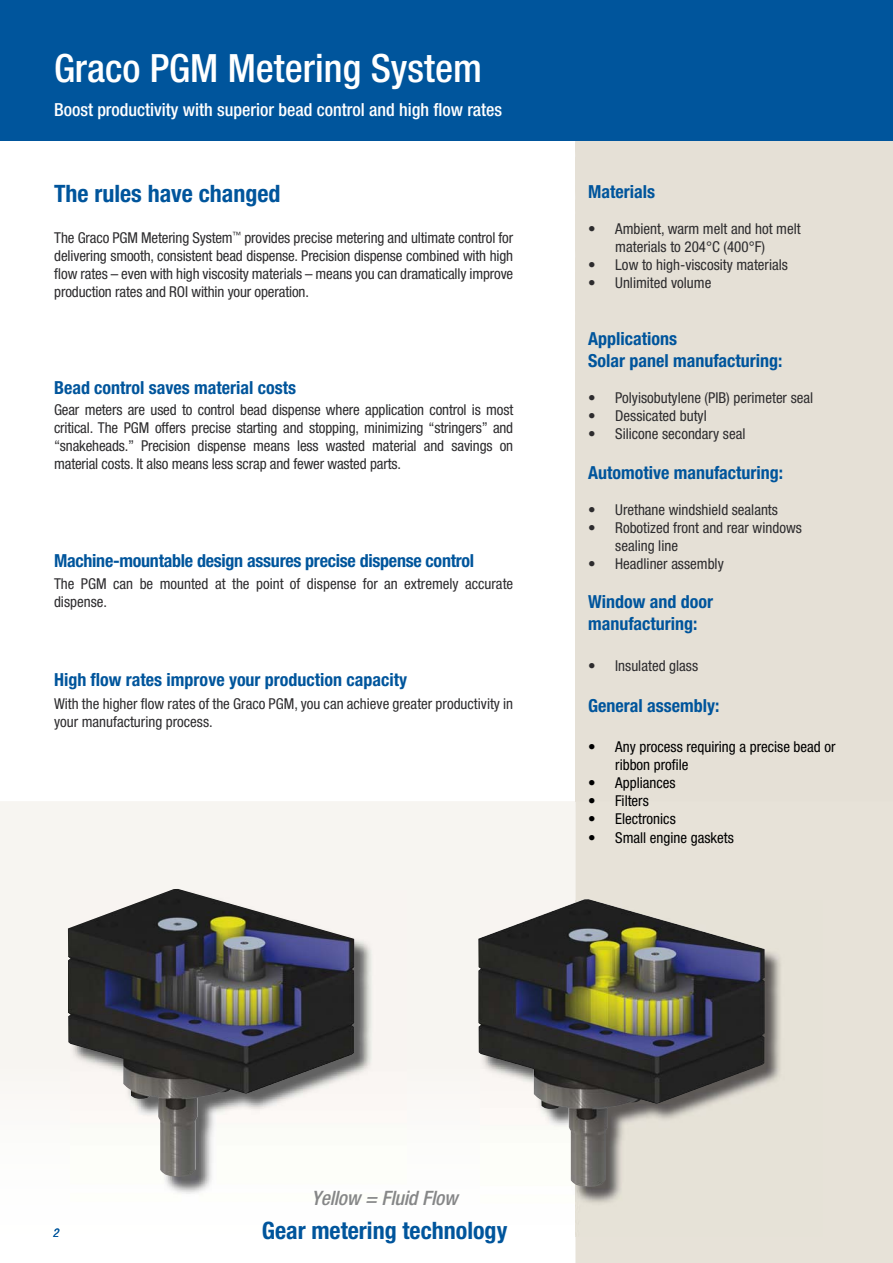
<style>
.page{position:relative;width:893px;height:1263px;background:#fff}
.page>*{position:absolute;margin:0;border:0;box-sizing:border-box;transform-origin:0 0}
.t1{font:500 condensed 39px "Helvetica Neue LT Std";color:#fff}
.t2{font:700 condensed 24px "Helvetica Neue LT Std";color:#00559c}
.t3{font:italic 500 condensed 19.8px "Helvetica Neue LT Std";letter-spacing:-.015em;color:#868788}
.t4{font:700 condensed 18px/21.6px "Helvetica Neue LT Std";color:#00559c}
.t5{font:500 condensed 18px "Helvetica Neue LT Std";color:#fff}
.t6{font:condensed 15px/18px "Helvetica Neue LT Std";color:#2d2c2e}
.t7{font:condensed 15px/18px "Helvetica Neue LT Std";color:#000}
.t8{font:italic condensed 12px "Helvetica Neue LT Std";color:#00559c}
</style>
<div class="page">
<div style="left:575px;top:140px;width:318px;height:1123px;background:#e5e0d6"></div>
<div style="left:0;top:0;width:893px;height:140px;background:#00559c"></div>
<img style="left:70px;top:890px;width:336px;height:312px">
<img style="left:68px;top:889px;width:286px;height:288px">
<img style="left:480px;top:901px;width:342px;height:336px">
<img style="left:478px;top:899px;width:287px;height:288px">
<h1 class="t1" style="left:54px;top:54px;width:429px">Graco PGM Metering System</h1>
<p class="t5" style="left:54px;top:104px;width:450px">Boost productivity with superior bead control and high flow rates</p>
<h2 class="t2" style="left:54px;top:185px;width:228px">The rules have changed</h2>
<p class="t6" style="left:54px;top:230px;width:460px;text-align:justify">The Graco PGM Metering System<sup>™</sup> provides precise metering and ultimate control for delivering smooth, consistent bead dispense. Precision dispense combined with high flow rates – even with high viscosity materials – means you can dramatically improve production rates and ROI within your operation.</p>
<p class="t4" style="left:54px;top:379px;width:244px">Bead control saves material costs</p>
<p class="t6" style="left:54px;top:403px;width:461px;text-align:justify">Gear meters are used to control bead dispense where application control is most critical. The PGM offers precise starting and stopping, minimizing “stringers” and “snakeheads.” Precision dispense means less wasted material and savings on material costs. It also means less scrap and fewer wasted parts.</p>
<p class="t4" style="left:54px;top:551px;width:422px">Machine-mountable design assures precise dispense control</p>
<p class="t6" style="left:54px;top:577px;width:461px">The PGM can be mounted at the point of dispense for an extremely accurate dispense.</p>
<p class="t4" style="left:54px;top:671px;width:355px">High flow rates improve your production capacity</p>
<p class="t6" style="left:54px;top:697px;width:461px">With the higher flow rates of the Graco PGM, you can achieve greater productivity in your manufacturing process.</p>
<p class="t4" style="left:588px;top:183px;width:68px">Materials</p>
<p class="t6" style="left:588px;top:221px;width:214px;text-align:center">• Ambient, warm melt and hot melt materials to 204°C (400°F)</p>
<p class="t6" style="left:588px;top:257px;width:201px">• Low to high-viscosity materials</p>
<p class="t6" style="left:588px;top:275px;width:125px">• Unlimited volume</p>
<p class="t4" style="left:588px;top:330px;width:196px">Applications<br>Solar panel manufacturing:</p>
<p class="t6" style="left:588px;top:390px;width:226px">• Polyisobutylene (PIB) perimeter seal</p>
<p class="t6" style="left:588px;top:408px;width:120px">• Dessicated butyl</p>
<p class="t6" style="left:588px;top:426px;width:159px">• Silicone secondary seal</p>
<p class="t4" style="left:588px;top:463px;width:196px">Automotive manufacturing:</p>
<p class="t6" style="left:588px;top:502px;width:191px">• Urethane windshield sealants</p>
<p class="t6" style="left:615px;top:520px;width:188px;text-indent:-27px">• Robotized front and rear windows sealing line</p>
<p class="t6" style="left:588px;top:556px;width:137px">• Headliner assembly</p>
<p class="t4" style="left:588px;top:593px;width:126px">Window and door manufacturing:</p>
<p class="t6" style="left:588px;top:658px;width:111px">• Insulated glass</p>
<p class="t4" style="left:588px;top:697px;width:133px">General assembly:</p>
<p class="t7" style="left:615px;top:739px;width:222px;text-indent:-27px">• Any process requiring a precise bead or ribbon profile</p>
<p class="t7" style="left:588px;top:775px;width:89px">• Appliances</p>
<p class="t7" style="left:588px;top:793px;width:62px">• Filters</p>
<p class="t7" style="left:588px;top:811px;width:89px">• Electronics</p>
<p class="t7" style="left:588px;top:831px;width:147px">• Small engine gaskets</p>
<p class="t8" style="left:53px;top:1228px;width:7px">2</p>
<h3 class="t3" style="left:312px;top:1191px;width:148px">Yellow = Fluid Flow</h3>
<h2 class="t2" style="left:262px;top:1222px;width:247px">Gear metering technology</h2>
</div>
